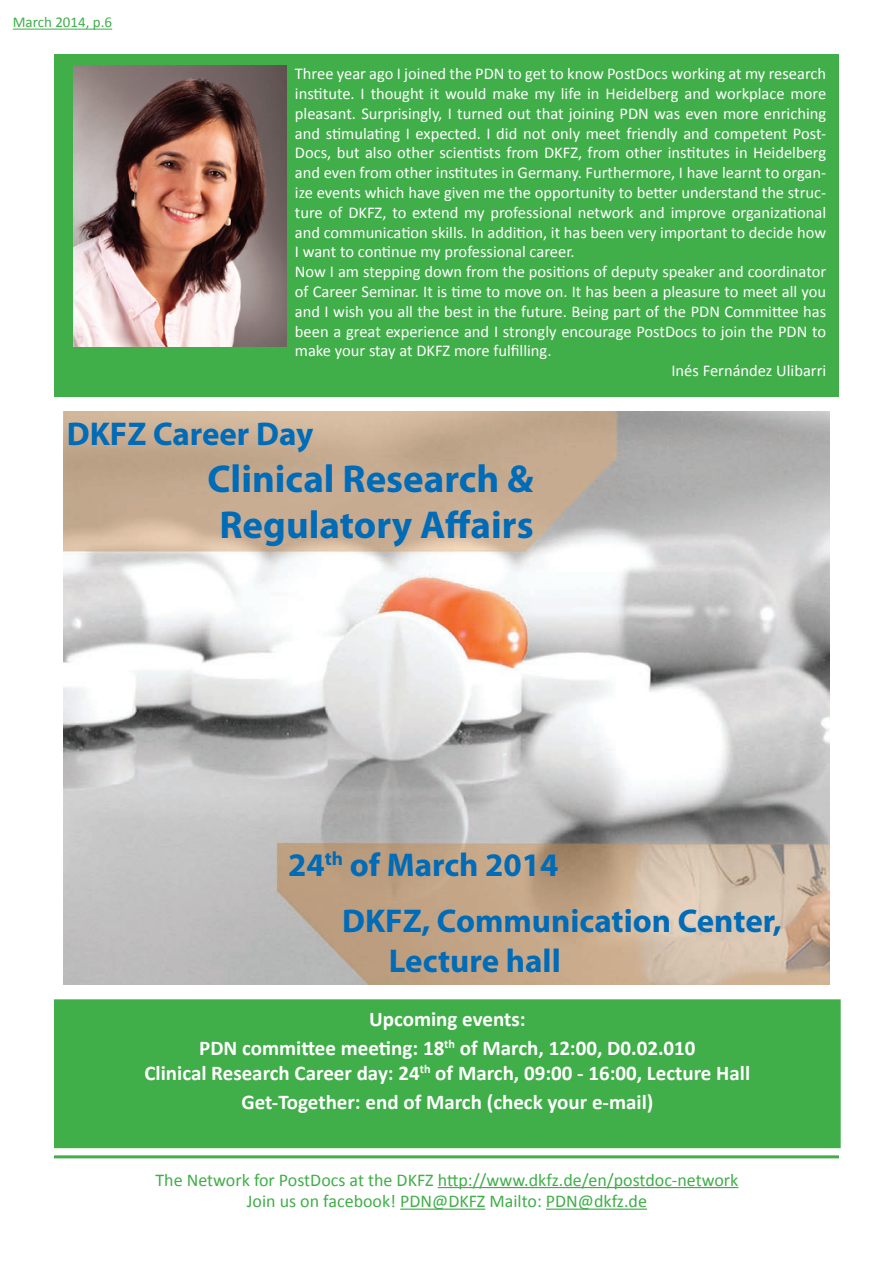
<style>
.page{position:relative;width:893px;height:1263px;background:#fff}
.page>*{position:absolute;margin:0;border:0;box-sizing:border-box;transform-origin:0 0}
.t1{font:700 39px/46.8px "Myriad Pro";color:#006bb6;text-align:center}
.t2{font:700 33px/56.6px "Myriad Pro";color:#006bb6}
.t3{font:700 21px/28.8px "Calibri";color:#fff;text-align:center}
.t4{font:18px/21.6px "Calibri";color:#40ae49;text-align:center}
.t5{font:16.5px "Calibri";color:#fff}
.t6{font:15px "Calibri";color:#40ae49}
</style>
<div class="page">
<hr style="left:438px;top:1187px;width:300px;height:1px;background:#40ae49">
<hr style="left:400px;top:1208px;width:85px;height:2px;background:#40ae49">
<hr style="left:546px;top:1208px;width:101px;height:2px;background:#40ae49">
<hr style="left:54px;top:1155px;width:785px;height:3px;background:#40ae49">
<hr style="left:13px;top:29px;width:99px;height:1px;background:#40ae49">
<div style="left:54px;top:54px;width:785px;height:342px;background:#40ae49"></div>
<img style="left:74px;top:66px;width:212px;height:281px">
<div style="left:55px;top:1000px;width:785px;height:147px;background:#40ae49"></div>
<div style="left:54px;top:999px;width:787px;height:149px;border:2px solid #40ae49"></div>
<img style="left:63px;top:411px;width:766px;height:574px">
<p class="t6" style="left:13px;top:13px;width:101px">March 2014, p.6</p>
<p class="t5" style="left:295px;top:63px;width:533px">Three year ago I joined the PDN to get to know PostDocs working at my research</p>
<p class="t5" style="left:295px;top:83px;width:533px">institute. I thought it would make my life in Heidelberg and workplace more</p>
<p class="t5" style="left:295px;top:103px;width:533px">pleasant. Surprisingly, I turned out that joining PDN was even more enriching</p>
<p class="t5" style="left:295px;top:123px;width:533px">and stimulating I expected. I did not only meet friendly and competent Post-</p>
<p class="t5" style="left:295px;top:142px;width:533px">Docs, but also other scientists from DKFZ, from other institutes in Heidelberg</p>
<p class="t5" style="left:295px;top:162px;width:533px">and even from other institutes in Germany. Furthermore, I have learnt to organ-</p>
<p class="t5" style="left:295px;top:182px;width:533px">ize events which have given me the opportunity to better understand the struc-</p>
<p class="t5" style="left:295px;top:202px;width:533px">ture of DKFZ, to extend my professional network and improve organizational</p>
<p class="t5" style="left:295px;top:222px;width:533px">and communication skills. In addition, it has been very important to decide how</p>
<p class="t5" style="left:295px;top:241px;width:281px">I want to continue my professional career.</p>
<p class="t5" style="left:295px;top:261px;width:533px">Now I am stepping down from the positions of deputy speaker and coordinator</p>
<p class="t5" style="left:295px;top:281px;width:533px">of Career Seminar. It is time to move on. It has been a pleasure to meet all you</p>
<p class="t5" style="left:295px;top:301px;width:533px">and I wish you all the best in the future. Being part of the PDN Committee has</p>
<p class="t5" style="left:295px;top:321px;width:533px">been a great experience and I strongly encourage PostDocs to join the PDN to</p>
<p class="t5" style="left:295px;top:340px;width:258px">make your stay at DKFZ more fulfilling.</p>
<p class="t5" style="left:671px;top:360px;width:156px">Inés Fernández Ulibarri</p>
<h2 class="t2" style="left:67px;top:404px;width:248px">DKFZ Career Day</h2>
<h1 class="t1" style="left:208px;top:454px;width:328px">Clinical Research &amp;<br>Regulatory Affairs</h1>
<h2 class="t2" style="left:342px;top:835px;width:441px;text-indent:-54px">24<sup>th</sup> of March 2014<br>DKFZ, Communication Center,</h2>
<h2 class="t2" style="left:389px;top:931px;width:174px">Lecture hall</h2>
<p class="t3" style="left:199px;top:1004px;width:498px">Upcoming events:<br>PDN committee meeting: 18<sup>th</sup> of March, 12:00, D0.02.010</p>
<p class="t3" style="left:144px;top:1058px;width:607px">Clinical Research Career day: 24<sup>th</sup> of March, 09:00 - 16:00, Lecture Hall<br>Get-Together: end of March (check your e-mail)</p>
<p class="t4" style="left:155px;top:1169px;width:584px">The Network for PostDocs at the DKFZ http://www.dkfz.de/en/postdoc-network<br>Join us on facebook! PDN@DKFZ Mailto: PDN@dkfz.de</p>
</div>
